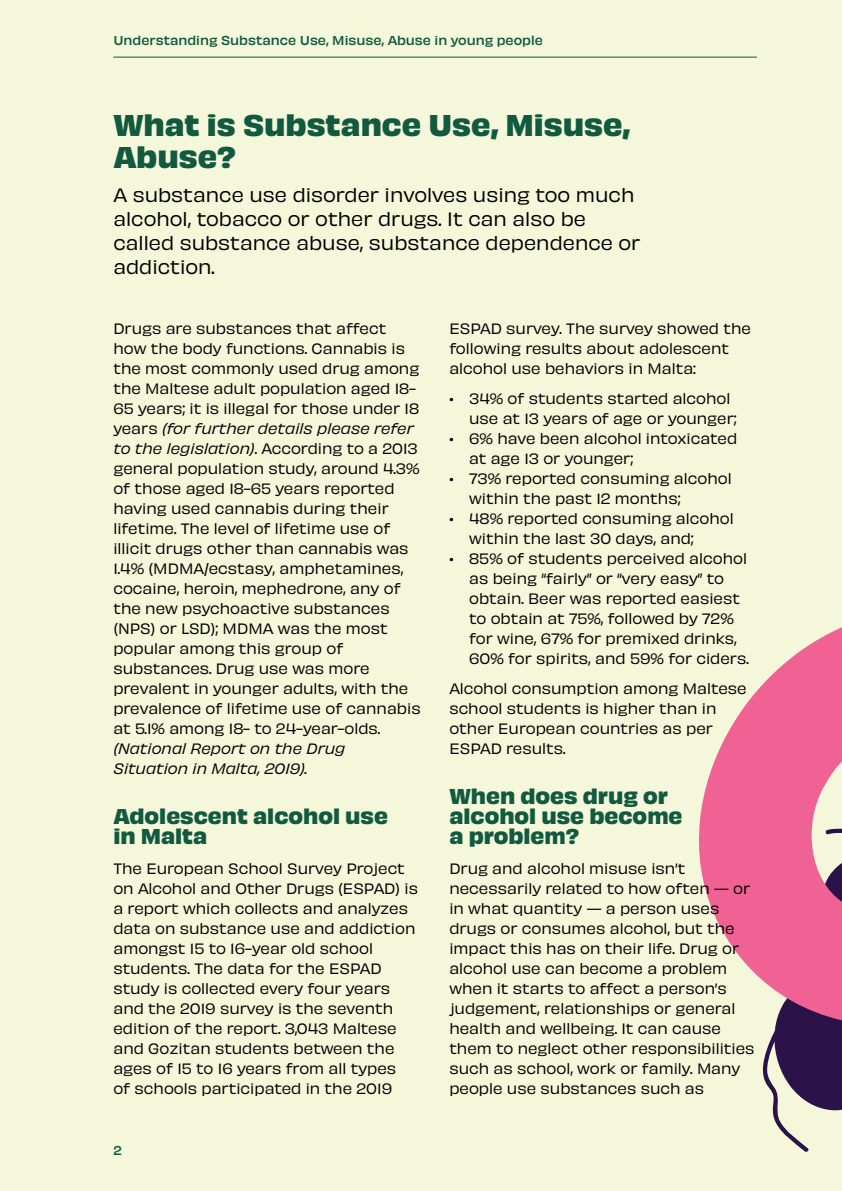
<style>
.page{position:relative;width:842px;height:1191px;background:#f5f7da}
.page>*{position:absolute;margin:0;border:0;box-sizing:border-box;transform-origin:0 0}
.t1{font:700 28px/32px "Obviously";color:#11593f}
.t2{font:700 20px/20px "Obviously";color:#11593f}
.t3{font:18px/24px "Obviously";color:#000}
.t4{font:14px/20px "Obviously";color:#000}
.t5{font:italic 14px/20px "Obviously";color:#000}
.t6{font:500 12px "Obviously";color:#11593f}
.s1{font-style:italic}
</style>
<div class="page">
<svg style="left:699px;top:627px;width:143px;height:351px;fill:#f06294"></svg>
<svg style="left:760px;top:646px;width:82px;height:506px"></svg>
<hr style="left:113px;top:57px;width:644px;height:1px;background:#11593f">
<p class="t6" style="left:113px;top:31px;width:431px">Understanding Substance Use, Misuse, Abuse in young people</p>
<h1 class="t1" style="left:113px;top:106px;width:518px">What is Substance Use, Misuse,<br>Abuse?</h1>
<p class="t3" style="left:113px;top:181px;width:528px">A substance use disorder involves using too much alcohol, tobacco or other drugs. It can also be called substance abuse, substance dependence or addiction.</p>
<p class="t4" style="left:113px;top:317px;width:309px">Drugs are substances that affect how the body functions. Cannabis is the most commonly used drug among the Maltese adult population aged 18- 65 years; it is illegal for those under 18 years <span class="s1">(for further details please refer to the legislation)</span>. According to a 2013 general population study, around 4.3% of those aged 18-65 years reported having used cannabis during their lifetime. The level of lifetime use of illicit drugs other than cannabis was 1.4% (MDMA/ecstasy, amphetamines, cocaine, heroin, mephedrone, any of the new psychoactive substances (NPS) or LSD); MDMA was the most popular among this group of substances. Drug use was more prevalent in younger adults, with the prevalence of lifetime use of cannabis at 5.1% among 18- to 24-year-olds.</p>
<p class="t5" style="left:113px;top:737px;width:233px">(National Report on the Drug<br>Situation in Malta, 2019).</p>
<h2 class="t2" style="left:113px;top:804px;width:276px">Adolescent alcohol use in Malta</h2>
<p class="t4" style="left:113px;top:857px;width:306px">The European School Survey Project on Alcohol and Other Drugs (ESPAD) is a report which collects and analyzes data on substance use and addiction amongst 15 to 16-year old school students. The data for the ESPAD study is collected every four years and the 2019 survey is the seventh edition of the report. 3,043 Maltese and Gozitan students between the ages of 15 to 16 years from all types<br>of schools participated in the 2019</p>
<p class="t6" style="left:113px;top:1141px;width:10px">2</p>
<p class="t4" style="left:449px;top:317px;width:303px">ESPAD survey. The survey showed the following results about adolescent alcohol use behaviors in Malta:</p>
<p class="t4" style="left:469px;top:387px;width:269px;text-indent:-20px">• 34% of students started alcohol use at 13 years of age or younger;</p>
<p class="t4" style="left:469px;top:427px;width:269px;text-indent:-20px">• 6% have been alcohol intoxicated at age 13 or younger;</p>
<p class="t4" style="left:469px;top:467px;width:264px;text-indent:-20px">• 73% reported consuming alcohol within the past 12 months;</p>
<p class="t4" style="left:469px;top:507px;width:266px;text-indent:-20px">• 48% reported consuming alcohol within the last 30 days, and;</p>
<p class="t4" style="left:469px;top:547px;width:281px;text-indent:-20px">• 85% of students perceived alcohol as being “fairly” or “very easy” to obtain. Beer was reported easiest to obtain at 75%, followed by 72% for wine, 67% for premixed drinks, 60% for spirits, and 59% for ciders.</p>
<p class="t4" style="left:449px;top:677px;width:299px">Alcohol consumption among Maltese school students is higher than in other European countries as per<br>ESPAD results.</p>
<h2 class="t2" style="left:449px;top:784px;width:235px">When does drug or alcohol use become a problem?</h2>
<p class="t4" style="left:449px;top:857px;width:307px">Drug and alcohol misuse isn’t necessarily related to how often — or in what quantity — a person uses drugs or consumes alcohol, but the impact this has on their life. Drug or alcohol use can become a problem when it starts to affect a person’s judgement, relationships or general health and wellbeing. It can cause them to neglect other responsibilities such as school, work or family. Many people use substances such as</p>
</div>
